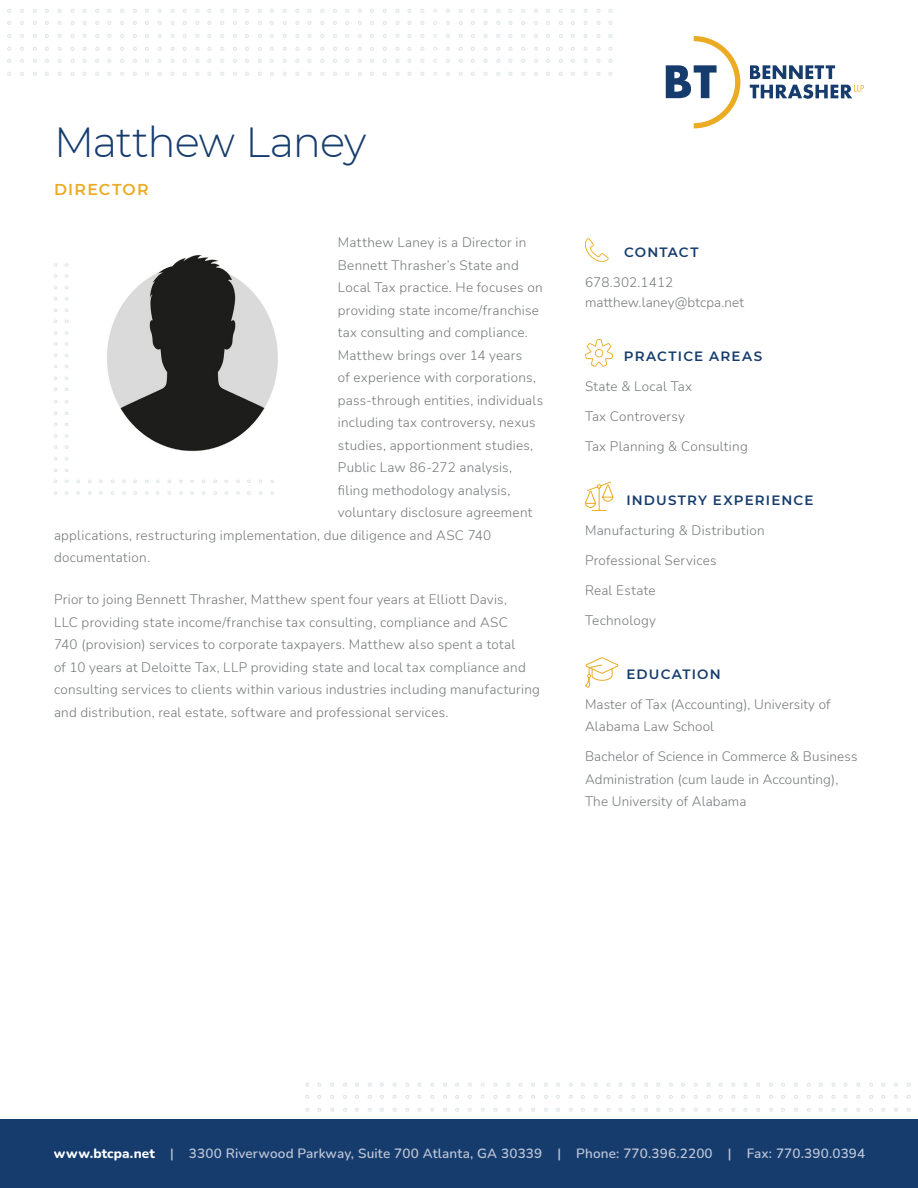
<style>
.page{position:relative;width:918px;height:1188px;background:#fff}
.page>*{position:absolute;margin:0;border:0;box-sizing:border-box;transform-origin:0 0}
.t1{font:300 42px "Montserrat";letter-spacing:-.025em;color:#163c6d}
.t2{font:600 15.75px "Montserrat";letter-spacing:.08em;color:#ebab22}
.t3{font:300 13.5px/22.5px "Nunito";letter-spacing:.02em;color:#76787b}
.t4{font:600 13.5px "Nunito";letter-spacing:.015em;color:#bdc5d7}
.t5{font:600 13.5px "Montserrat";letter-spacing:.085em;color:#163c6d}
.s1{font-weight:800;color:#fff}
</style>
<div class="page">
<svg style="left:585px;top:238px;width:24px;height:24px"></svg>
<svg style="left:585px;top:339px;width:28px;height:28px"></svg>
<svg style="left:584px;top:481px;width:30px;height:30px"></svg>
<svg style="left:585px;top:657px;width:34px;height:31px"></svg>
<svg style="left:750px;top:65px;width:114px;height:34px"></svg>
<svg style="left:666px;top:36px;width:74px;height:92px"></svg>
<img style="left:7px;top:9px;width:606px;height:67px">
<img style="left:304px;top:1083px;width:614px;height:37px">
<img style="left:54px;top:263px;width:220px;height:232px">
<div style="left:0;top:1120px;width:918px;height:68px;background:#163c6d"></div>
<img style="left:76px;top:254px;width:202px;height:218px">
<p class="t1" style="left:54px;top:114px;width:314px">Matthew Laney</p>
<p class="t2" style="left:54px;top:178px;width:96px">DIRECTOR</p>
<p class="t3" style="left:338px;top:231px;width:190px">Matthew Laney is a Director in</p>
<p class="t3" style="left:338px;top:253px;width:182px">Bennett Thrasher’s State and</p>
<p class="t3" style="left:338px;top:276px;width:206px">Local Tax practice. He focuses on</p>
<p class="t3" style="left:338px;top:298px;width:202px">providing state income/franchise</p>
<p class="t3" style="left:338px;top:321px;width:191px">tax consulting and compliance.</p>
<p class="t3" style="left:338px;top:343px;width:186px">Matthew brings over 14 years</p>
<p class="t3" style="left:338px;top:366px;width:200px">of experience with corporations,</p>
<p class="t3" style="left:338px;top:388px;width:207px">pass-through entities, individuals</p>
<p class="t3" style="left:338px;top:411px;width:199px">including tax controversy, nexus</p>
<p class="t3" style="left:338px;top:433px;width:197px">studies, apportionment studies,</p>
<p class="t3" style="left:338px;top:456px;width:176px">Public Law 86-272 analysis,</p>
<p class="t3" style="left:338px;top:478px;width:174px">filing methodology analysis,</p>
<p class="t3" style="left:338px;top:501px;width:196px">voluntary disclosure agreement</p>
<p class="t3" style="left:54px;top:523px;width:439px">applications, restructuring implementation, due diligence and ASC 740</p>
<p class="t3" style="left:54px;top:546px;width:97px">documentation.</p>
<p class="t3" style="left:54px;top:588px;width:488px">Prior to joing Bennett Thrasher, Matthew spent four years at Elliott Davis,<br>LLC providing state income/franchise tax consulting, compliance and ASC<br>740 (provision) services to corporate taxpayers. Matthew also spent a total<br>of 10 years at Deloitte Tax, LLP providing state and local tax compliance and consulting services to clients within various industries including manufacturing and distribution, real estate, software and professional services.</p>
<p class="t5" style="left:624px;top:243px;width:76px">CONTACT</p>
<p class="t3" style="left:585px;top:272px;width:161px;line-height:19.5px">678.302.1412 matthew.laney@btcpa.net</p>
<p class="t5" style="left:624px;top:346px;width:140px">PRACTICE AREAS</p>
<p class="t3" style="left:585px;top:374px;width:108px">State &amp; Local Tax</p>
<p class="t3" style="left:585px;top:404px;width:102px">Tax Controversy</p>
<p class="t3" style="left:585px;top:434px;width:164px">Tax Planning &amp; Consulting</p>
<p class="t5" style="left:626px;top:490px;width:189px">INDUSTRY EXPERIENCE</p>
<p class="t3" style="left:585px;top:518px;width:181px">Manufacturing &amp; Distribution</p>
<p class="t3" style="left:585px;top:548px;width:133px">Professional Services</p>
<p class="t3" style="left:585px;top:578px;width:72px">Real Estate</p>
<p class="t3" style="left:585px;top:608px;width:73px">Technology</p>
<p class="t5" style="left:626px;top:664px;width:96px">EDUCATION</p>
<p class="t3" style="left:585px;top:692px;width:247px">Master of Tax (Accounting), University of<br>Alabama Law School</p>
<p class="t3" style="left:585px;top:745px;width:274px">Bachelor of Science in Commerce &amp; Business<br>Administration (cum laude in Accounting),<br>The University of Alabama</p>
<p class="t4" style="left:54px;top:1144px;width:813px"><span class="s1">www.btcpa.net</span> | 3300 Riverwood Parkway, Suite 700 Atlanta, GA 30339 | Phone: 770.396.2200 | Fax: 770.390.0394</p>
</div>
